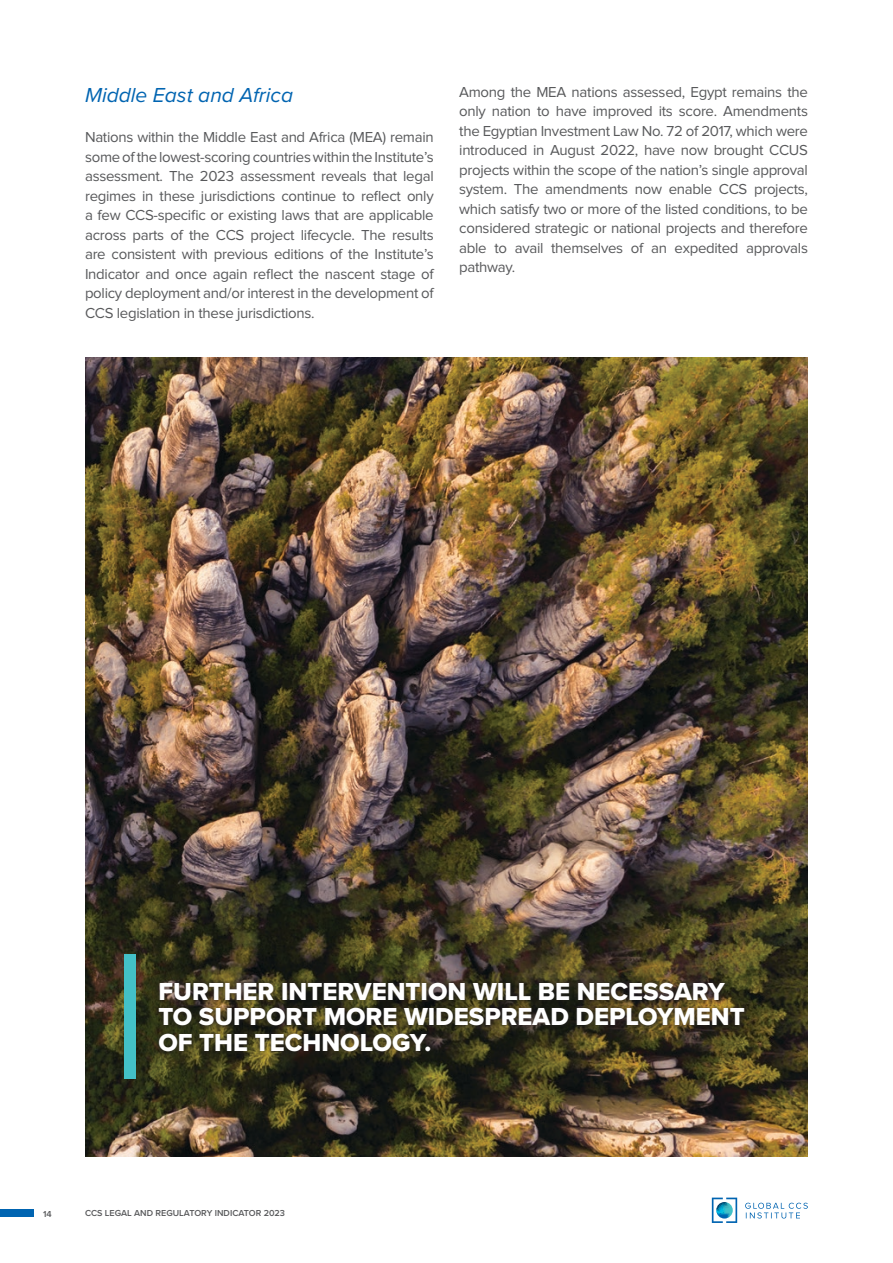
<style>
.page{position:relative;width:893px;height:1263px;background:#fff}
.page>*{position:absolute;margin:0;border:0;box-sizing:border-box;transform-origin:0 0}
.t1{font:25.5px/25.5px "Proxima Nova Extrabld";color:#fff}
.t2{font:italic 21px "Proxima Nova";color:#0064b1}
.t3{font:15px/19.5px "Proxima Nova";letter-spacing:-.02em;color:#58595b;text-align:justify}
.t4{font:600 9px "Proxima Nova";color:#58595b}
</style>
<div class="page">
<div style="left:0;top:1209px;width:34px;height:7px;background:#0064b1"></div>
<svg style="left:712px;top:1197px;width:96px;height:26px"></svg>
<svg style="left:716px;top:1202px;width:17px;height:16px"></svg>
<img style="left:85px;top:357px;width:723px;height:800px">
<div style="left:124px;top:955px;width:11px;height:124px;background:#43c1c7"></div>
<div style="left:154px;top:978px;width:594px;height:78px;background:#231f20;opacity:.6"></div>
<h2 class="t2" style="left:85px;top:79px;width:210px">Middle East and Africa</h2>
<p class="t3" style="left:85px;top:128px;width:350px">Nations within the Middle East and Africa (MEA) remain some of the lowest-scoring countries within the Institute’s assessment. The 2023 assessment reveals that legal regimes in these jurisdictions continue to reflect only a few CCS-specific or existing laws that are applicable across parts of the CCS project lifecycle. The results are consistent with previous editions of the Institute’s Indicator and once again reflect the nascent stage of policy deployment and/or interest in the development of CCS legislation in these jurisdictions.</p>
<p class="t3" style="left:459px;top:83px;width:350px">Among the MEA nations assessed, Egypt remains the only nation to have improved its score. Amendments the Egyptian Investment Law No. 72 of 2017, which were introduced in August 2022, have now brought CCUS projects within the scope of the nation’s single approval system. The amendments now enable CCS projects, which satisfy two or more of the listed conditions, to be considered strategic or national projects and therefore able to avail themselves of an expedited approvals pathway.</p>
<h1 class="t1" style="left:158px;top:978px;width:588px">FURTHER INTERVENTION WILL BE NECESSARY<br>TO SUPPORT MORE WIDESPREAD DEPLOYMENT<br>OF THE TECHNOLOGY.</h1>
<p class="t4" style="left:43px;top:1207px;width:10px">14</p>
<p class="t4" style="left:85px;top:1206px;width:202px">CCS LEGAL AND REGULATORY INDICATOR 2023</p>
</div>
